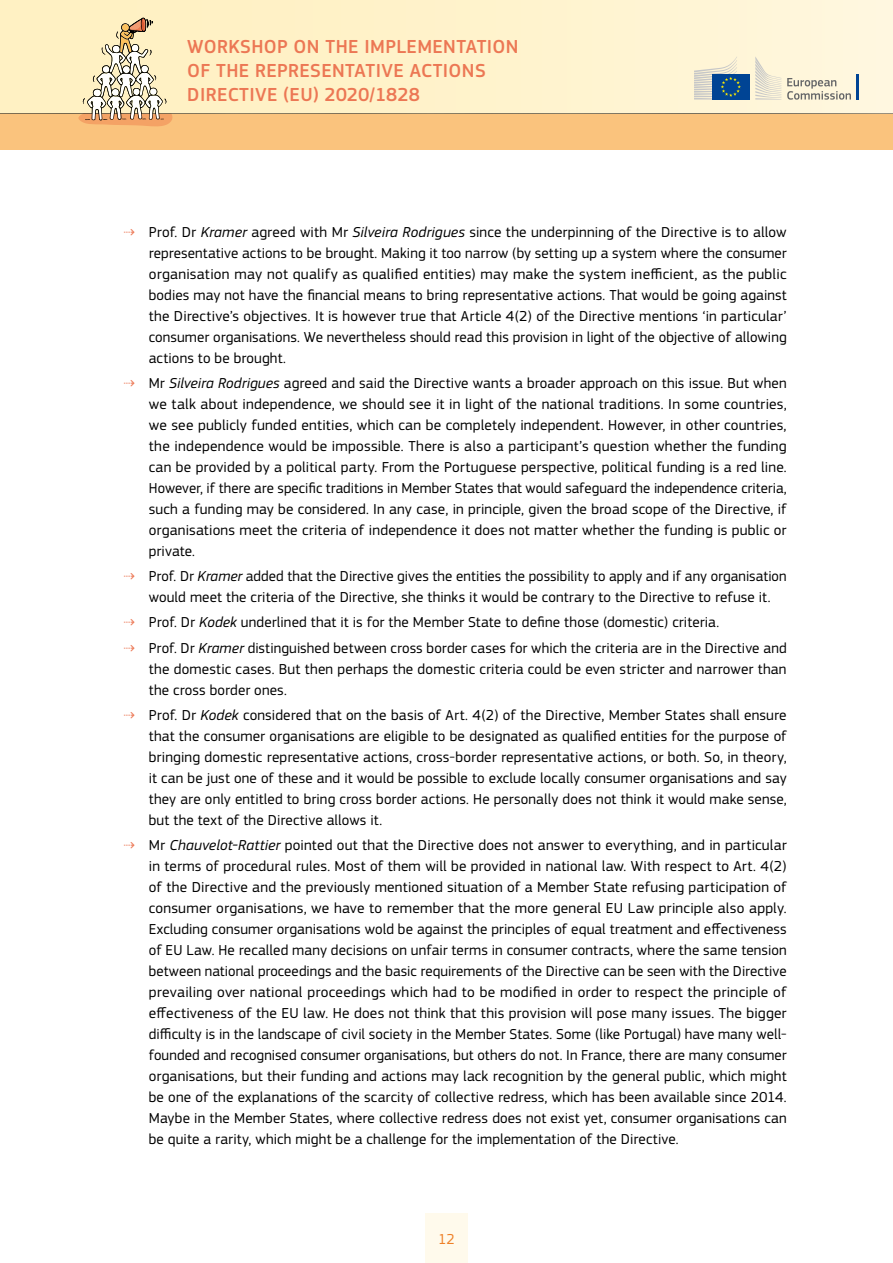
<style>
.page{position:relative;width:893px;height:1263px;background:#fff}
.page>*{position:absolute;margin:0;border:0;box-sizing:border-box;transform-origin:0 0}
.t1{font:500 19.65px/24px "EC Square Sans Pro";letter-spacing:.02em;color:#ec7754}
.t2{font:15px/21px "EC Square Sans Pro";letter-spacing:.01em;color:#000;text-align:justify}
.t3{font:15px "EC Square Sans Pro";color:#ee8027}
.s1{color:#ec7754}
.s2{font-style:italic}
</style>
<div class="page">
<div style="left:425px;top:1213px;width:43px;height:50px;background:#fffaec"></div>
<div style="left:0;top:0;width:893px;height:150px;background:linear-gradient(to right,#fff0be,#fff6dc)"></div>
<svg style="left:0;top:17px;width:893px;height:133px;background:#f7e0b4"></svg>
<h1 class="t1" style="left:187px;top:35px;width:333px">WORKSHOP ON THE IMPLEMENTATION<br>OF THE REPRESENTATIVE ACTIONS<br>DIRECTIVE (EU) 2020/1828</h1>
<p class="t2" style="left:149px;top:221px;width:639px;text-indent:-26px"><span class="s1">⇢</span> Prof. Dr <span class="s2">Kramer</span> agreed with Mr <span class="s2">Silveira Rodrigues</span> since the underpinning of the Directive is to allow representative actions to be brought. Making it too narrow (by setting up a system where the consumer organisation may not qualify as qualified entities) may make the system inefficient, as the public bodies may not have the financial means to bring representative actions. That would be going against the Directive’s objectives. It is however true that Article 4(2) of the Directive mentions ‘in particular’ consumer organisations. We nevertheless should read this provision in light of the objective of allowing actions to be brought.</p>
<p class="t2" style="left:149px;top:373px;width:639px;text-indent:-26px"><span class="s1">⇢</span> Mr <span class="s2">Silveira Rodrigues</span> agreed and said the Directive wants a broader approach on this issue. But when we talk about independence, we should see it in light of the national traditions. In some countries, we see publicly funded entities, which can be completely independent. However, in other countries, the independence would be impossible. There is also a participant’s question whether the funding can be provided by a political party. From the Portuguese perspective, political funding is a red line.<br>However, if there are specific traditions in Member States that would safeguard the independence criteria, such a funding may be considered. In any case, in principle, given the broad scope of the Directive, if organisations meet the criteria of independence it does not matter whether the funding is public or private.</p>
<p class="t2" style="left:149px;top:566px;width:639px;text-indent:-26px"><span class="s1">⇢</span> Prof. Dr <span class="s2">Kramer</span> added that the Directive gives the entities the possibility to apply and if any organisation would meet the criteria of the Directive, she thinks it would be contrary to the Directive to refuse it.</p>
<p class="t2" style="left:123px;top:612px;width:597px"><span class="s1">⇢</span> Prof. Dr <span class="s2">Kodek</span> underlined that it is for the Member State to define those (domestic) criteria.</p>
<p class="t2" style="left:149px;top:637px;width:639px;text-indent:-26px"><span class="s1">⇢</span> Prof. Dr <span class="s2">Kramer</span> distinguished between cross border cases for which the criteria are in the Directive and the domestic cases. But then perhaps the domestic criteria could be even stricter and narrower than the cross border ones.</p>
<p class="t2" style="left:149px;top:705px;width:639px;text-indent:-26px"><span class="s1">⇢</span> Prof. Dr <span class="s2">Kodek</span> considered that on the basis of Art. 4(2) of the Directive, Member States shall ensure that the consumer organisations are eligible to be designated as qualified entities for the purpose of bringing domestic representative actions, cross-border representative actions, or both. So, in theory, it can be just one of these and it would be possible to exclude locally consumer organisations and say they are only entitled to bring cross border actions. He personally does not think it would make sense, but the text of the Directive allows it.</p>
<p class="t2" style="left:149px;top:835px;width:639px;text-indent:-26px"><span class="s1">⇢</span> Mr <span class="s2">Chauvelot-Rattier</span> pointed out that the Directive does not answer to everything, and in particular in terms of procedural rules. Most of them will be provided in national law. With respect to Art. 4(2) of the Directive and the previously mentioned situation of a Member State refusing participation of consumer organisations, we have to remember that the more general EU Law principle also apply.<br>Excluding consumer organisations wold be against the principles of equal treatment and effectiveness of EU Law. He recalled many decisions on unfair terms in consumer contracts, where the same tension between national proceedings and the basic requirements of the Directive can be seen with the Directive prevailing over national proceedings which had to be modified in order to respect the principle of effectiveness of the EU law. He does not think that this provision will pose many issues. The bigger difficulty is in the landscape of civil society in the Member States. Some (like Portugal) have many well&shy;founded and recognised consumer organisations, but others do not. In France, there are many consumer organisations, but their funding and actions may lack recognition by the general public, which might be one of the explanations of the scarcity of collective redress, which has been available since 2014.<br>Maybe in the Member States, where collective redress does not exist yet, consumer organisations can be quite a rarity, which might be a challenge for the implementation of the Directive.</p>
<p class="t3" style="left:438px;top:1230px;width:18px">12</p>
</div>
